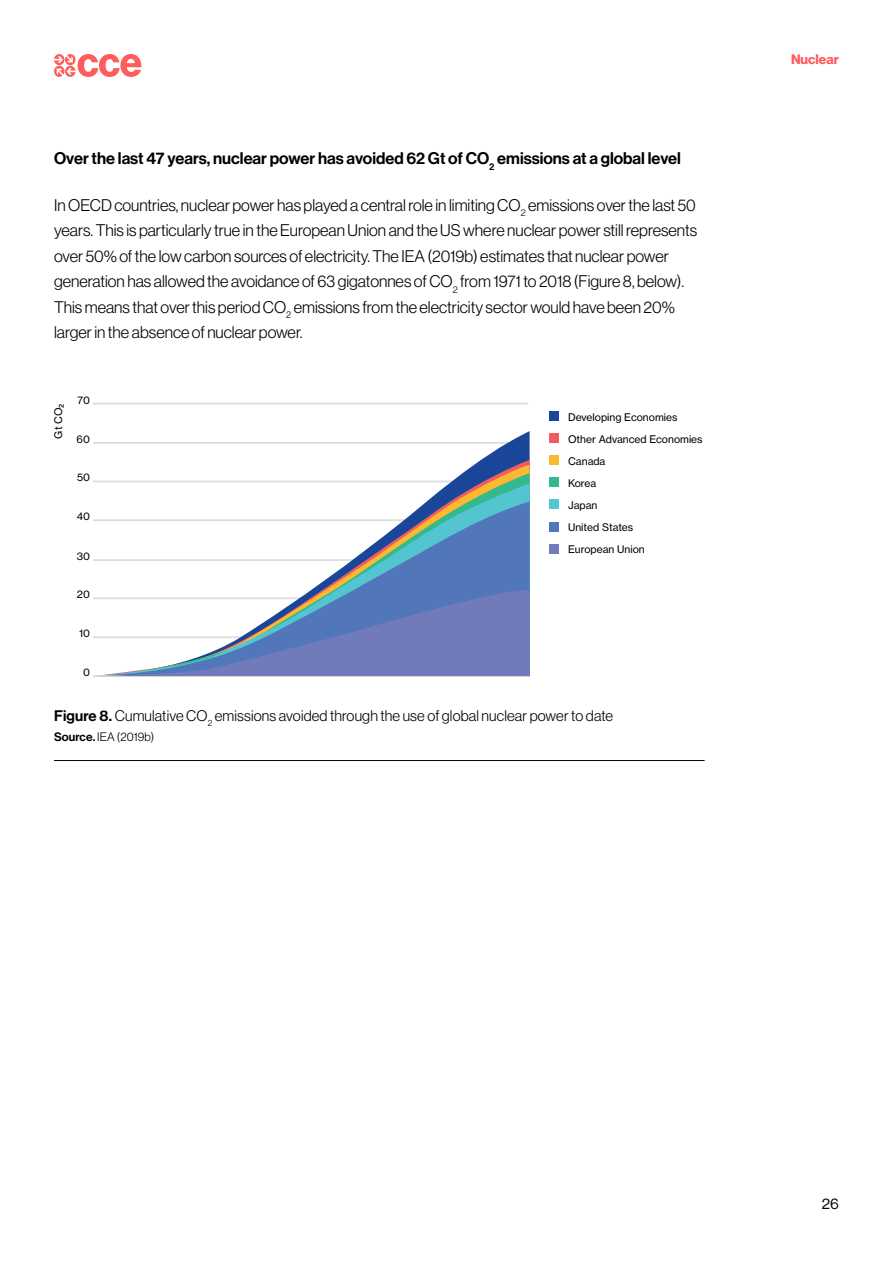
<style>
.page{position:relative;width:893px;height:1263px;background:#fff}
.page>*{position:absolute;margin:0;border:0;box-sizing:border-box;transform-origin:0 0}
.t1{font:16.5px/25.5px "N Haas Grotesk DS Pro 45 Lt";color:#000}
.t2{font:16.5px "N Haas Grotesk DS Pro 65 Md";color:#000}
.t3{font:15px "N Haas Grotesk DS Pro 45 Lt";letter-spacing:.01em;color:#000}
.t4{font:15px "N Haas Grotesk DS Pro 55 Rg";color:#000}
.t5{font:13.5px "N Haas Grotesk DS Pro 75 Bd";color:#ff5c5c}
.t6{font:12px "N Haas Grotesk DS Pro 45 Lt";letter-spacing:.01em;color:#000}
.t7{font:10.35px/22px "N Haas Grotesk TX Pro 55 Rg";color:#000}
.s1{font-family:"N Haas Grotesk DS Pro 65 Md"}
</style>
<div class="page">
<svg style="left:54px;top:54px;width:87px;height:23px"></svg>
<hr style="left:93px;top:403px;width:435px;height:2px;background:#dcddde">
<svg style="left:93px;top:431px;width:437px;height:29px"></svg>
<svg style="left:463px;top:465px;width:67px;height:8px"></svg>
<svg style="left:93px;top:473px;width:437px;height:10px"></svg>
<svg style="left:427px;top:483px;width:103px;height:18px;background:#739f9a"></svg>
<svg style="left:93px;top:501px;width:437px;height:89px"></svg>
<hr style="left:93px;top:675px;width:435px;height:2px;background:#dcddde">
<svg style="left:93px;top:590px;width:437px;height:86px"></svg>
<div style="left:549px;top:412px;width:10px;height:9px;background:#1a469a"></div>
<div style="left:549px;top:434px;width:10px;height:9px;background:#f15d5f"></div>
<div style="left:549px;top:456px;width:10px;height:9px;background:#fdb832"></div>
<div style="left:549px;top:478px;width:10px;height:9px;background:#33b98c"></div>
<div style="left:549px;top:500px;width:10px;height:9px;background:#52c5d0"></div>
<div style="left:549px;top:522px;width:10px;height:9px;background:#5176ba"></div>
<div style="left:549px;top:544px;width:10px;height:9px;background:#727bb9"></div>
<hr style="left:54px;top:760px;width:651px;height:1px;background:#000">
<p class="t2" style="left:54px;top:149px;width:628px">Over the last 47 years, nuclear power has avoided 62 Gt of CO<sub>2</sub> emissions at a global level</p>
<p class="t1" style="left:54px;top:192px;width:644px">In OECD countries, nuclear power has played a central role in limiting CO<sub>2</sub> emissions over the last 50 years. This is particularly true in the European Union and the US where nuclear power still represents over 50% of the low carbon sources of electricity. The IEA (2019b) estimates that nuclear power generation has allowed the avoidance of 63 gigatonnes of CO<sub>2</sub> from 1971 to 2018 (Figure 8, below).<br>This means that over this period CO<sub>2</sub> emissions from the electricity sector would have been 20% larger in the absence of nuclear power.</p>
<p class="t7" style="left:47px;top:439px;width:36px;rotate:-90deg">Gt CO2</p>
<p class="t7" style="left:78px;top:389px;width:14px">70</p>
<p class="t7" style="left:77px;top:428px;width:15px">60</p>
<p class="t7" style="left:77px;top:467px;width:15px">50</p>
<p class="t7" style="left:77px;top:505px;width:15px">40</p>
<p class="t7" style="left:77px;top:545px;width:15px">30</p>
<p class="t7" style="left:77px;top:583px;width:15px">20</p>
<p class="t7" style="left:79px;top:622px;width:12px">10</p>
<p class="t7" style="left:83px;top:661px;width:8px">0</p>
<p class="t7" style="left:568px;top:406px;width:111px">Developing Economies</p>
<p class="t7" style="left:568px;top:428px;width:136px">Other Advanced Economies<br>Canada<br>Korea<br>Japan<br>United States<br>European Union</p>
<p class="t3" style="left:54px;top:707px;width:561px"><span class="s1">Figure 8.</span> Cumulative CO<sub>2</sub> emissions avoided through the use of global nuclear power to date</p>
<p class="t6" style="left:54px;top:729px;width:102px"><span class="s1">Source.</span> IEA (2019b)</p>
<p class="t5" style="left:791px;top:52px;width:49px">Nuclear</p>
<p class="t4" style="left:822px;top:1195px;width:19px">26</p>
</div>
